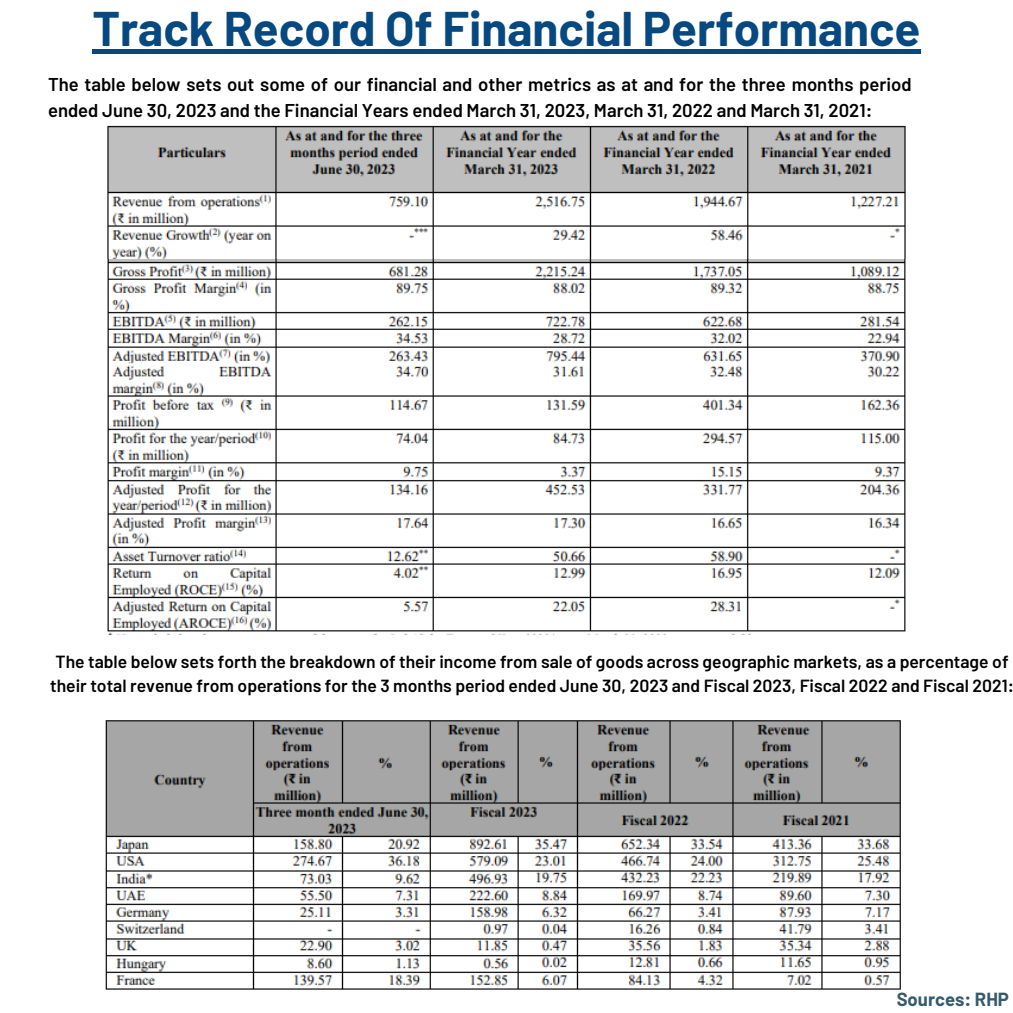
<style>
.page{position:relative;width:1013px;height:1013px;background:#fff}
.page>*{position:absolute;margin:0;border:0;box-sizing:border-box;transform-origin:0 0}
.t1{font:700 47.5px "Barlow";color:#064880}
.t2{font:600 18.5px/25.6px "Barlow";color:#000}
.t3{font:700 18.5px "Barlow";color:#365b6d}
.t4{font:600 17.5px/23.9px "Barlow";color:#000;text-align:center}
</style>
<div class="page">
<img style="left:107px;top:125px;width:799px;height:134px">
<img style="left:107px;top:259px;width:799px;height:375px">
<img style="left:105px;top:720px;width:796px;height:270px">
<div style="left:92px;top:49px;width:828px;height:5px;background:#064880"></div>
<p class="t1" style="left:92px;top:-1px;width:829px">Track Record Of Financial Performance</p>
<p class="t2" style="left:48px;top:71px;width:865px">The table below sets out some of our financial and other metrics as at and for the three months period ended June 30, 2023 and the Financial Years ended March 31, 2023, March 31, 2022 and March 31, 2021:</p>
<p class="t4" style="left:50px;top:649px;width:965px">The table below sets forth the breakdown of their income from sale of goods across geographic markets, as a percentage of their total revenue from operations for the 3 months period ended June 30, 2023 and Fiscal 2023, Fiscal 2022 and Fiscal 2021:</p>
<p class="t3" style="left:896px;top:987px;width:114px">Sources: RHP</p>
</div>
